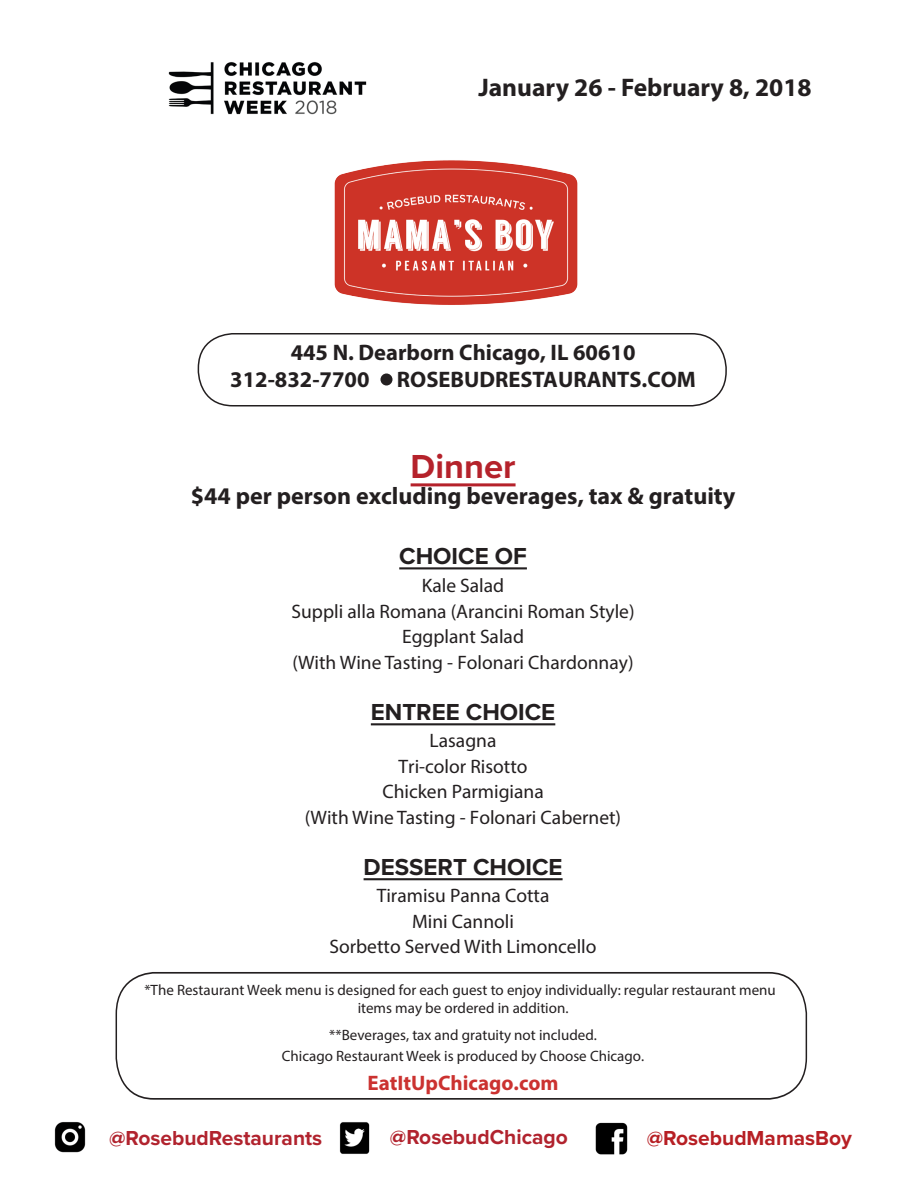
<style>
.page{position:relative;width:918px;height:1188px;background:#fff}
.page>*{position:absolute;margin:0;border:0;box-sizing:border-box;transform-origin:0 0}
.t1{font:700 34.5px "Proxima Nova";color:#b5222b}
.t2{font:700 25.5px "Myriad Pro";color:#231f20}
.t3{font:700 24px "Myriad Pro";color:#231f20}
.t4{font:700 24px "Proxima Nova";color:#231f20}
.t5{font:700 22.5px/27px "Myriad Pro";color:#231f20;text-align:center}
.t6{font:700 21px "Proxima Nova";color:#b1232e}
.t7{font:700 21px "Myriad Pro";color:#cb3230}
.t8{font:700 21px "Proxima Nova";color:#b71f24}
.t9{font:19.5px/25.5px "Myriad Pro";color:#231f20;text-align:center}
.t10{font:15px/18px "Myriad Pro";color:#231f20;text-align:center}
</style>
<div class="page">
<img style="left:168px;top:62px;width:199px;height:53px">
<img style="left:334px;top:160px;width:244px;height:145px">
<div style="left:198px;top:333px;width:529px;height:73px;border:2px solid #231f20;border-radius:34px"></div>
<div style="left:381px;top:374px;width:12px;height:12px;background:#231f20;border-radius:50%"></div>
<img style="left:339px;top:1122px;width:31px;height:32px">
<img style="left:54px;top:1122px;width:32px;height:31px">
<img style="left:595px;top:1122px;width:33px;height:33px">
<svg style="left:115px;top:972px;width:693px;height:128px"></svg>
<hr style="left:411px;top:483px;width:105px;height:3px;background:#b5222b">
<hr style="left:399px;top:567px;width:128px;height:2px;background:#231f20">
<hr style="left:371px;top:723px;width:184px;height:2px;background:#231f20">
<hr style="left:364px;top:878px;width:199px;height:2px;background:#231f20">
<p class="t2" style="left:478px;top:70px;width:335px">January 26 - February 8, 2018</p>
<p class="t5" style="left:230px;top:338px;width:467px">445 N. Dearborn Chicago, IL 60610<br>312-832-7700 ROSEBUDRESTAURANTS.COM</p>
<p class="t1" style="left:411px;top:441px;width:106px">Dinner</p>
<p class="t3" style="left:191px;top:480px;width:546px">$44 per person excluding beverages, tax &amp; gratuity</p>
<p class="t4" style="left:399px;top:538px;width:129px">CHOICE OF</p>
<p class="t9" style="left:292px;top:573px;width:345px">Kale Salad<br>Suppli alla Romana (Arancini Roman Style)<br>Eggplant Salad<br>(With Wine Tasting - Folonari Chardonnay)</p>
<p class="t4" style="left:371px;top:694px;width:186px">ENTREE CHOICE</p>
<p class="t9" style="left:305px;top:728px;width:318px">Lasagna<br>Tri-color Risotto<br>Chicken Parmigiana<br>(With Wine Tasting - Folonari Cabernet)</p>
<p class="t4" style="left:364px;top:849px;width:201px">DESSERT CHOICE</p>
<p class="t9" style="left:330px;top:882px;width:269px">Tiramisu Panna Cotta<br>Mini Cannoli<br>Sorbetto Served With Limoncello</p>
<p class="t10" style="left:144px;top:981px;width:633px">*The Restaurant Week menu is designed for each guest to enjoy individually: regular restaurant menu items may be ordered in addition.</p>
<p class="t10" style="left:282px;top:1025px;width:364px;line-height:21px">**Beverages, tax and gratuity not included.<br>Chicago Restaurant Week is produced by Choose Chicago.</p>
<p class="t7" style="left:367px;top:1069px;width:193px">EatItUpChicago.com</p>
<p class="t6" style="left:109px;top:1122px;width:215px">@RosebudRestaurants</p>
<p class="t6" style="left:390px;top:1122px;width:179px">@RosebudChicago</p>
<p class="t8" style="left:647px;top:1122px;width:207px">@RosebudMamasBoy</p>
</div>
